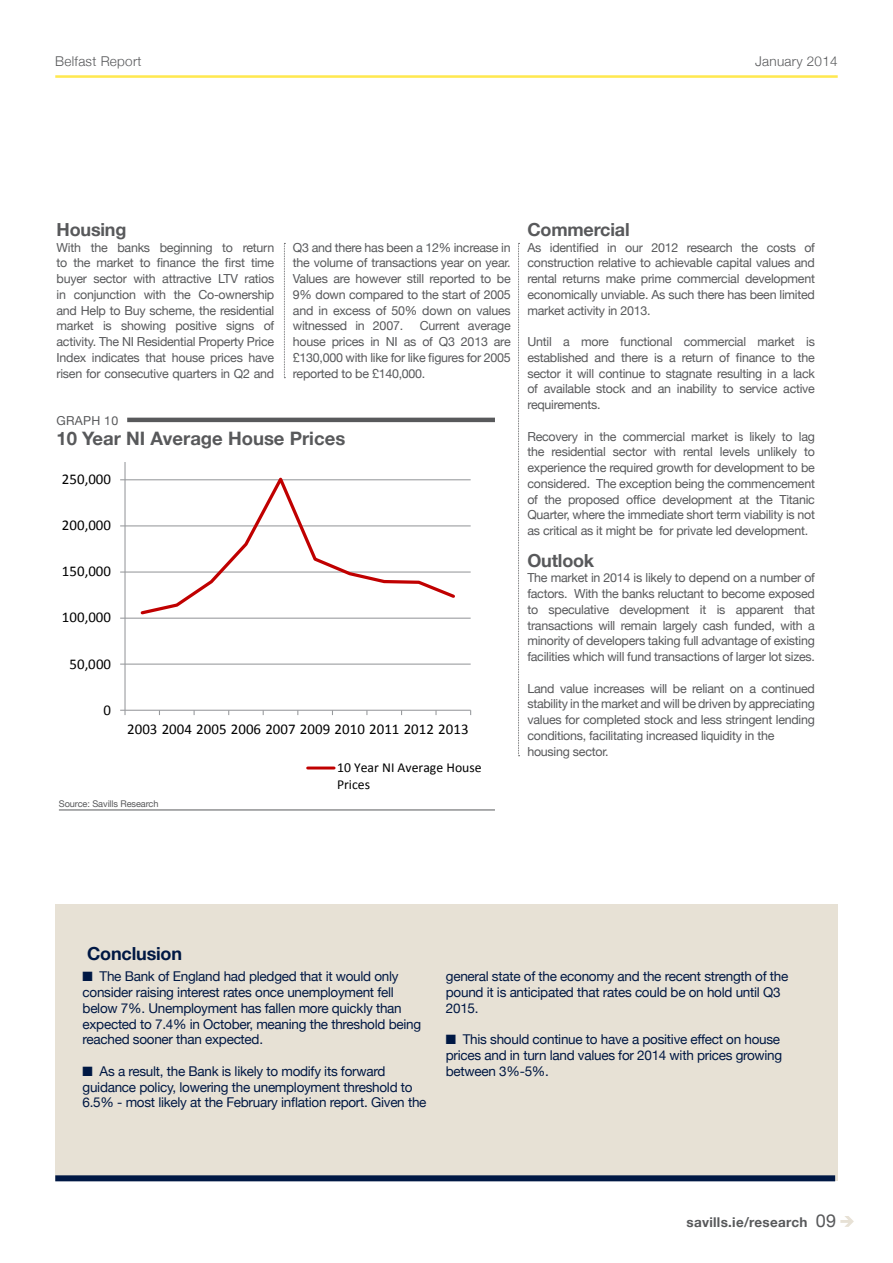
<style>
.page{position:relative;width:893px;height:1263px;background:#fff}
.page>*{position:absolute;margin:0;border:0;box-sizing:border-box;transform-origin:0 0}
.t1{font:700 18.45px "Helvetica Neue";color:#58595b}
.t2{font:700 18px "Helvetica Neue";letter-spacing:-.01em;color:#58595b}
.t3{font:700 18px "Helvetica Neue";letter-spacing:-.01em;color:#001844}
.t4{font:14.85px/18.3px "Calibri";color:#000}
.t5{font:13.65px/16.8px "Calibri";color:#000}
.t6{font:13.5px/15.8px "Helvetica Neue";letter-spacing:-.02em;color:#001844}
.t7{font:300 13.5px "Helvetica Neue";letter-spacing:.02em;color:#58595b}
.t8{font:700 13.5px "Helvetica Neue";letter-spacing:.02em;color:#58595b}
.t9{font:12.45px/15.8px "Helvetica Neue";letter-spacing:-.02em;color:#58595b;text-align:justify}
.t10{font:12.3px "Helvetica Neue";letter-spacing:.02em;color:#58595b}
.t11{font:9.15px "Helvetica Neue";letter-spacing:-.01em;color:#58595b}
.s1{font-weight:400;font-size:18px}
</style>
<div class="page">
<hr style="left:55px;top:75px;width:783px;height:3px;background:#ffe850">
<svg style="left:840px;top:1216px;width:14px;height:11px"></svg>
<hr style="left:127px;top:418px;width:368px;height:4px;background:#58595b">
<hr style="left:59px;top:809px;width:436px;height:1px;background:#58595b">
<svg style="left:120px;top:463px;width:352px;height:252px"></svg>
<svg style="left:306px;top:766px;width:30px;height:4px"></svg>
<div style="left:55px;top:905px;width:783px;height:276px;background:#e7e1d5"></div>
<div style="left:55px;top:1175px;width:780px;height:6px;background:#001844"></div>
<svg style="left:284px;top:243px;width:1px;height:135px"></svg>
<svg style="left:518px;top:243px;width:2px;height:513px"></svg>
<p class="t7" style="left:55px;top:51px;width:88px">Belfast Report</p>
<p class="t7" style="left:755px;top:51px;width:84px">January 2014</p>
<h2 class="t2" style="left:57px;top:215px;width:71px">Housing</h2>
<p class="t9" style="left:57px;top:240px;width:219px">With the banks beginning to return to the market to finance the first time buyer sector with attractive LTV ratios in conjunction with the Co-ownership and Help to Buy scheme, the residential market is showing positive signs of activity. The NI Residential Property Price Index indicates that house prices have risen for consecutive quarters in Q2 and</p>
<p class="t9" style="left:293px;top:240px;width:219px">Q3 and there has been a 12% increase in the volume of transactions year on year.<br>Values are however still reported to be 9% down compared to the start of 2005 and in excess of 50% down on values witnessed in 2007.</p>
<p class="t9" style="left:293px;top:319px;width:219px;text-indent:127px">Current average house prices in NI as of Q3 2013 are £130,000 with like for like figures for 2005 reported to be £140,000.</p>
<p class="t10" style="left:57px;top:411px;width:63px">graph 10</p>
<h1 class="t1" style="left:57px;top:424px;width:290px">10 Year NI Average House Prices</h1>
<p class="t4" style="left:62px;top:424px;width:51px">300,000</p>
<p class="t4" style="left:62px;top:470px;width:51px">250,000</p>
<p class="t4" style="left:62px;top:516px;width:51px">200,000</p>
<p class="t4" style="left:62px;top:562px;width:51px">150,000</p>
<p class="t4" style="left:62px;top:608px;width:51px">100,000</p>
<p class="t4" style="left:69px;top:654px;width:43px">50,000</p>
<p class="t4" style="left:104px;top:700px;width:9px">0</p>
<p class="t4" style="left:127px;top:720px;width:343px">2003 2004 2005 2006 2007 2009 2010 2011 2012 2013</p>
<p class="t5" style="left:337px;top:759px;width:146px">10 Year NI Average House<br>Prices</p>
<p class="t11" style="left:59px;top:797px;width:101px">Source: Savills Research</p>
<h2 class="t2" style="left:527px;top:215px;width:104px">Commercial</h2>
<p class="t9" style="left:527px;top:240px;width:289px">As identified in our 2012 research the costs of construction relative to achievable capital values and rental returns make prime commercial development economically unviable. As such there has been limited market activity in 2013.</p>
<p class="t9" style="left:527px;top:334px;width:289px">Until a more functional commercial market is established and there is a return of finance to the sector it will continue to stagnate resulting in a lack of available stock and an inability to service active requirements.</p>
<p class="t9" style="left:527px;top:429px;width:289px">Recovery in the commercial market is likely to lag the residential sector with rental levels unlikely to experience the required growth for development to be considered. The exception being the commencement of the proposed office development at the Titanic Quarter, where the immediate short term viability is not as critical as it might be for private led development.</p>
<h2 class="t2" style="left:527px;top:546px;width:68px">Outlook</h2>
<p class="t9" style="left:527px;top:571px;width:289px">The market in 2014 is likely to depend on a number of factors. With the banks reluctant to become exposed to speculative development it is apparent that transactions will remain largely cash funded, with a minority of developers taking full advantage of existing facilities which will fund transactions of larger lot sizes.</p>
<p class="t9" style="left:527px;top:681px;width:289px;text-align:left">Land value increases will be reliant on a continued stability in the market and will be driven by appreciating values for completed stock and less stringent lending conditions, facilitating increased liquidity in the housing sector.</p>
<p class="t4" style="left:526px;top:564px;width:159px">10 Year NI Average House<br>Prices</p>
<h2 class="t3" style="left:87px;top:940px;width:97px">Conclusion</h2>
<p class="t6" style="left:83px;top:969px;width:340px">■ The Bank of England had pledged that it would only consider raising interest rates once unemployment fell below 7%. Unemployment has fallen more quickly than expected to 7.4% in October, meaning the threshold being reached sooner than expected.</p>
<p class="t6" style="left:83px;top:1064px;width:345px">■ As a result, the Bank is likely to modify its forward guidance policy, lowering the unemployment threshold to<br>6.5% - most likely at the February inflation report. Given the</p>
<p class="t6" style="left:446px;top:969px;width:344px">general state of the economy and the recent strength of the pound it is anticipated that rates could be on hold until Q3<br>2015.</p>
<p class="t6" style="left:446px;top:1032px;width:338px">■ This should continue to have a positive effect on house prices and in turn land values for 2014 with prices growing between 3%-5%.</p>
<p class="t8" style="left:687px;top:1211px;width:151px">savills.ie/research <span class="s1">09</span></p>
</div>
